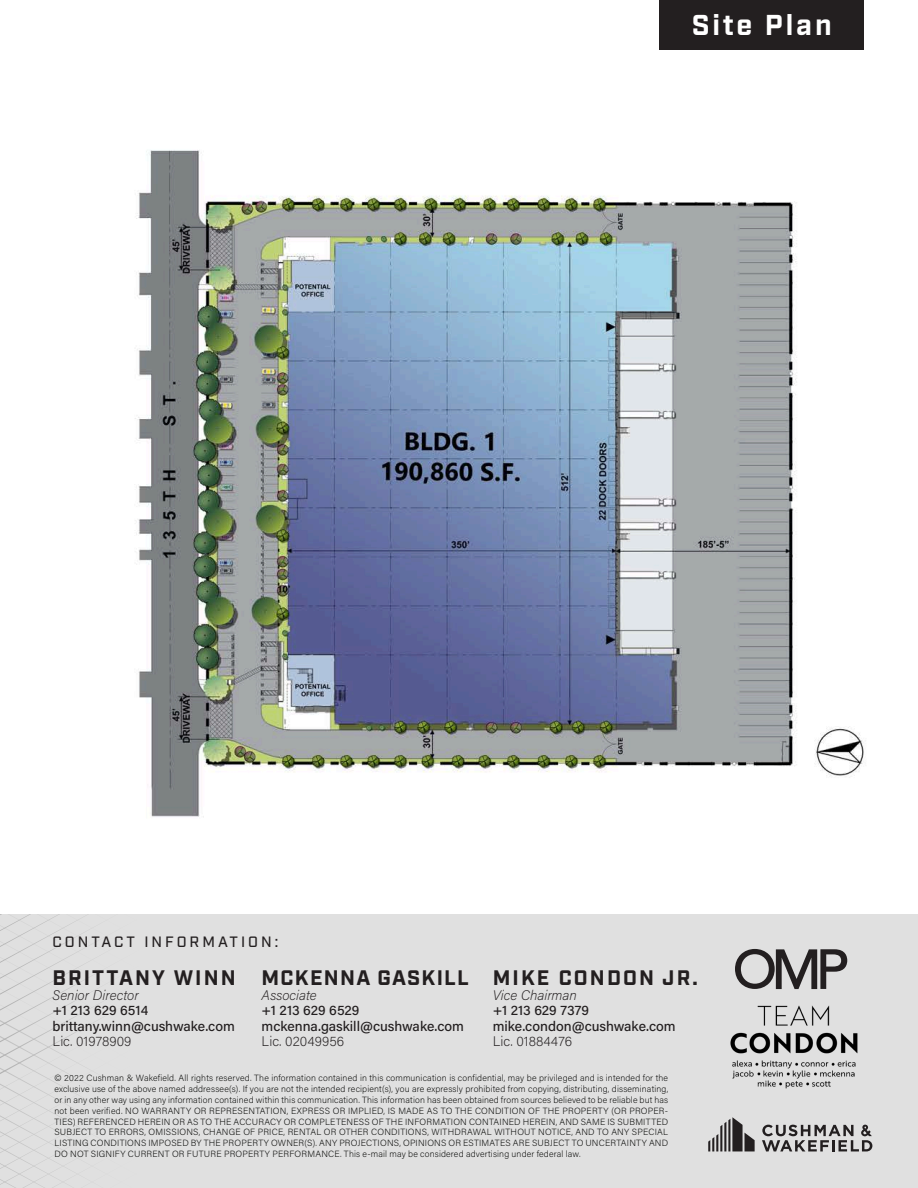
<style>
.page{position:relative;width:918px;height:1188px;background:#fff}
.page>*{position:absolute;margin:0;border:0;box-sizing:border-box;transform-origin:0 0}
.t1{font:700 28.8px "Industry";letter-spacing:.1em;color:#fff}
.t2{font:700 21px "Industry";letter-spacing:.1em;color:#231f20}
.t3{font:700 21px "Industry";letter-spacing:.06em;color:#231f20}
.t4{font:500 15px "Industry";letter-spacing:.2em;color:#231f20}
.t5{font:500 13.8px "Acumin Pro";color:#231f20}
.t6{font:200 13.8px "Acumin Pro";color:#231f20}
.t7{font:italic 200 13.8px "Acumin Pro";color:#231f20}
.t8{font:200 9px/10.8px "Acumin Pro";letter-spacing:.015em;color:#040503;text-align:justify}
</style>
<div class="page">
<img style="left:135px;top:150px;width:731px;height:667px">
<div style="left:0;top:915px;width:918px;height:273px;background:#e0e0e0"></div>
<svg style="left:0;top:915px;width:92px;height:273px"></svg>
<div style="left:659px;top:0;width:205px;height:50px;background:#231f20"></div>
<svg style="left:735px;top:949px;width:112px;height:40px"></svg>
<img style="left:730px;top:1005px;width:128px;height:84px">
<svg style="left:708px;top:1117px;width:47px;height:34px"></svg>
<svg style="left:762px;top:1125px;width:110px;height:26px"></svg>
<p class="t1" style="left:692px;top:8px;width:141px">Site Plan</p>
<p class="t4" style="left:52px;top:933px;width:227px">CONTACT INFORMATION:</p>
<p class="t2" style="left:52px;top:965px;width:185px">BRITTANY WINN</p>
<p class="t7" style="left:52px;top:986px;width:88px">Senior Director</p>
<p class="t5" style="left:52px;top:1001px;width:97px">+1 213 629 6514</p>
<p class="t5" style="left:52px;top:1016px;width:184px">brittany.winn@cushwake.com</p>
<p class="t6" style="left:52px;top:1032px;width:80px">Lic. 01978909</p>
<p class="t3" style="left:262px;top:965px;width:209px">MCKENNA GASKILL</p>
<p class="t7" style="left:262px;top:986px;width:57px">Associate</p>
<p class="t5" style="left:262px;top:1001px;width:99px">+1 213 629 6529</p>
<p class="t5" style="left:262px;top:1016px;width:204px">mckenna.gaskill@cushwake.com</p>
<p class="t6" style="left:262px;top:1032px;width:84px">Lic. 02049956</p>
<p class="t2" style="left:493px;top:965px;width:206px">MIKE CONDON JR.</p>
<p class="t7" style="left:493px;top:986px;width:86px">Vice Chairman</p>
<p class="t5" style="left:493px;top:1001px;width:98px">+1 213 629 7379</p>
<p class="t5" style="left:493px;top:1016px;width:185px">mike.condon@cushwake.com</p>
<p class="t6" style="left:493px;top:1032px;width:81px">Lic. 01884476</p>
<p class="t8" style="left:54px;top:1073px;width:615px">© 2022 Cushman &amp; Wakefield. All rights reserved. The information contained in this communication is confidential, may be privileged and is intended for the exclusive use of the above named addressee(s). If you are not the intended recipient(s), you are expressly prohibited from copying, distributing, disseminating, or in any other way using any information contained within this communication. This information has been obtained from sources believed to be reliable but has not been verified. NO WARRANTY OR REPRESENTATION, EXPRESS OR IMPLIED, IS MADE AS TO THE CONDITION OF THE PROPERTY (OR PROPER-TIES) REFERENCED HEREIN OR AS TO THE ACCURACY OR COMPLETENESS OF THE INFORMATION CONTAINED HEREIN, AND SAME IS SUBMITTED SUBJECT TO ERRORS, OMISSIONS, CHANGE OF PRICE, RENTAL OR OTHER CONDITIONS, WITHDRAWAL WITHOUT NOTICE, AND TO ANY SPECIAL LISTING CONDITIONS IMPOSED BY THE PROPERTY OWNER(S). ANY PROJECTIONS, OPINIONS OR ESTIMATES ARE SUBJECT TO UNCERTAINTY AND DO NOT SIGNIFY CURRENT OR FUTURE PROPERTY PERFORMANCE. This e-mail may be considered advertising under federal law.</p>
</div>
